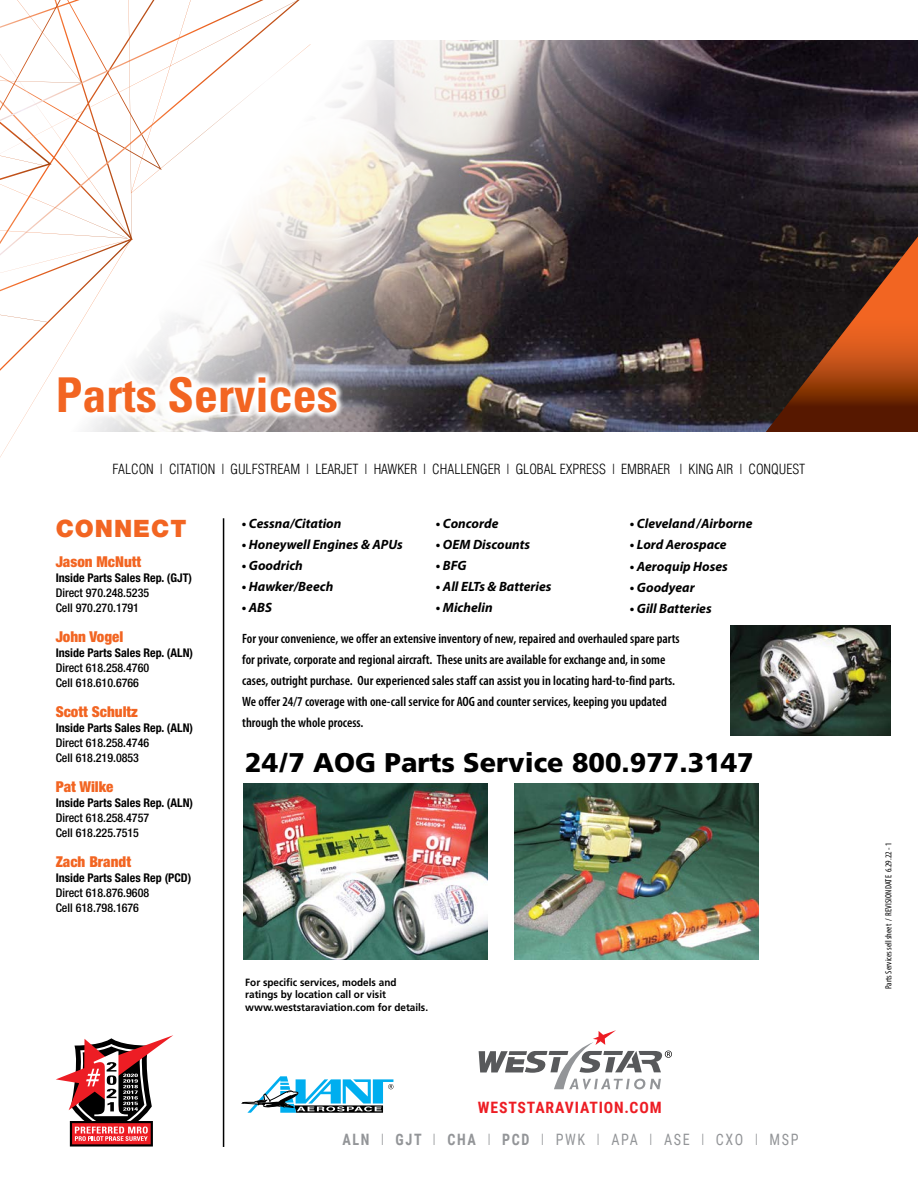
<style>
.page{position:relative;width:918px;height:1188px;background:#fff}
.page>*{position:absolute;margin:0;border:0;box-sizing:border-box;transform-origin:0 0}
.t1{font:700 condensed 48px "Univers";color:#f26522}
.t2{font:900 27px "Frutiger";color:#000}
.t3{font:900 24px "Helvetica Neue";letter-spacing:.04em;color:#f26522}
.t4{font:15.75px "Roboto Condensed";letter-spacing:.115em;color:#939598;scale:.9 1}
.t5{font:700 15.75px "Roboto Condensed";letter-spacing:.055em;color:#ed1d24}
.t6{font:900 condensed 15px "Helvetica Neue";color:#f26522}
.t7{font:300 condensed 13.65px "Helvetica";color:#000}
.t8{font:600 condensed 13.5px/21px "Myriad Pro";color:#000}
.t9{font:italic 700 13.5px "Myriad Pro";color:#000}
.t10{font:500 condensed 12px/15px "Helvetica Neue";color:#000}
.t11{font:700 condensed 12px "Helvetica Neue";color:#000}
.t12{font:700 10.5px/12.6px "Frutiger";color:#000;scale:.95 1}
.t13{font:condensed 9px "Myriad Pro";color:#000}
.s1{font-weight:700}
.s2{font-weight:300}
</style>
<div class="page">
<hr style="left:223px;top:518px;width:1px;height:629px;background:#000">
<img style="left:243px;top:784px;width:244px;height:175px">
<img style="left:515px;top:784px;width:244px;height:175px">
<img style="left:730px;top:626px;width:161px;height:109px">
<svg style="left:479px;top:1030px;width:193px;height:59px"></svg>
<svg style="left:242px;top:1076px;width:151px;height:37px"></svg>
<svg style="left:56px;top:1035px;width:117px;height:112px"></svg>
<img style="left:298px;top:40px;width:620px;height:392px">
<svg style="left:298px;top:0;width:12px;height:291px"></svg>
<svg style="left:0;top:0;width:298px;height:458px"></svg>
<svg style="left:51px;top:370px;width:293px;height:50px"></svg>
<svg style="left:766px;top:237px;width:152px;height:195px;background:#632d14"></svg>
<h1 class="t1" style="left:56px;top:366px;width:284px">Parts Services</h1>
<p class="t7" style="left:113px;top:461px;width:694px">FALCON | CITATION | GULFSTREAM | LEARJET | HAWKER | CHALLENGER | GLOBAL EXPRESS | EMBRAER | KING AIR | CONQUEST</p>
<h3 class="t3" style="left:56px;top:514px;width:132px">CONNECT</h3>
<p class="t6" style="left:56px;top:552px;width:87px">Jason McNutt</p>
<p class="t11" style="left:56px;top:570px;width:138px">Inside Parts Sales Rep. (GJT)</p>
<p class="t10" style="left:56px;top:585px;width:95px">Direct 970.248.5235<br>Cell 970.270.1791</p>
<p class="t6" style="left:56px;top:627px;width:69px">John Vogel</p>
<p class="t11" style="left:56px;top:645px;width:139px">Inside Parts Sales Rep. (ALN)</p>
<p class="t10" style="left:56px;top:660px;width:95px">Direct 618.258.4760<br>Cell 618.610.6766</p>
<p class="t6" style="left:56px;top:702px;width:84px">Scott Schultz</p>
<p class="t11" style="left:56px;top:720px;width:139px">Inside Parts Sales Rep. (ALN)</p>
<p class="t10" style="left:56px;top:735px;width:95px">Direct 618.258.4746<br>Cell 618.219.0853</p>
<p class="t6" style="left:56px;top:777px;width:59px">Pat Wilke</p>
<p class="t11" style="left:56px;top:795px;width:139px">Inside Parts Sales Rep. (ALN)</p>
<p class="t10" style="left:56px;top:810px;width:95px">Direct 618.258.4757<br>Cell 618.225.7515</p>
<p class="t6" style="left:56px;top:852px;width:77px">Zach Brandt</p>
<p class="t11" style="left:56px;top:870px;width:137px">Inside Parts Sales Rep (PCD)</p>
<p class="t10" style="left:56px;top:885px;width:95px">Direct 618.876.9608<br>Cell 618.798.1676</p>
<p class="t9" style="left:242px;top:515px;width:101px">• Cessna /Citation</p>
<p class="t9" style="left:242px;top:536px;width:162px">• Honeywell Engines &amp; APUs</p>
<p class="t9" style="left:242px;top:557px;width:62px">• Goodrich</p>
<p class="t9" style="left:242px;top:578px;width:93px">• Hawker/Beech</p>
<p class="t9" style="left:242px;top:599px;width:32px">• ABS</p>
<p class="t9" style="left:436px;top:515px;width:64px">• Concorde</p>
<p class="t9" style="left:436px;top:536px;width:96px">• OEM Discounts</p>
<p class="t9" style="left:436px;top:557px;width:32px">• BFG</p>
<p class="t9" style="left:436px;top:578px;width:117px">• All ELTs &amp; Batteries</p>
<p class="t9" style="left:436px;top:599px;width:58px">• Michelin</p>
<p class="t9" style="left:630px;top:515px;width:124px">• Cleveland / Airborne</p>
<p class="t9" style="left:630px;top:536px;width:98px">• Lord Aerospace</p>
<p class="t9" style="left:630px;top:557px;width:99px">• Aeroquip Hoses</p>
<p class="t9" style="left:630px;top:578px;width:66px">• Goodyear</p>
<p class="t9" style="left:630px;top:599px;width:83px">• Gill Batteries</p>
<p class="t8" style="left:242px;top:628px;width:439px">For your convenience, we offer an extensive inventory of new, repaired and overhauled spare parts for private, corporate and regional aircraft. These units are available for exchange and, in some cases, outright purchase. Our experienced sales staff can assist you in locating hard-to-find parts.<br>We offer 24/7 coverage with one-call service for AOG and counter services, keeping you updated through the whole process.</p>
<h2 class="t2" style="left:245px;top:746px;width:510px">24/7 AOG Parts Service 800.977.3147</h2>
<p class="t12" style="left:245px;top:976px;width:194px">For specific services, models and ratings by location call or visit www.weststaraviation.com for details.</p>
<p class="t5" style="left:478px;top:1096px;width:185px">WESTSTARAVIATION.COM</p>
<p class="t4" style="left:342px;top:1128px;width:508px"><span class="s1">ALN</span> <span class="s2">I</span> <span class="s1">GJT</span> <span class="s2">I</span> <span class="s1">CHA</span> <span class="s2">I</span> <span class="s1">PCD</span> <span class="s2">I</span> PWK <span class="s2">I</span> APA <span class="s2">I</span> ASE <span class="s2">I</span> CXO <span class="s2">I</span> MSP</p>
<p class="t13" style="left:883px;top:989px;width:148px;rotate:-90deg">Parts Services sell sheet / REVISION DATE 6.29.22 - 1</p>
</div>
